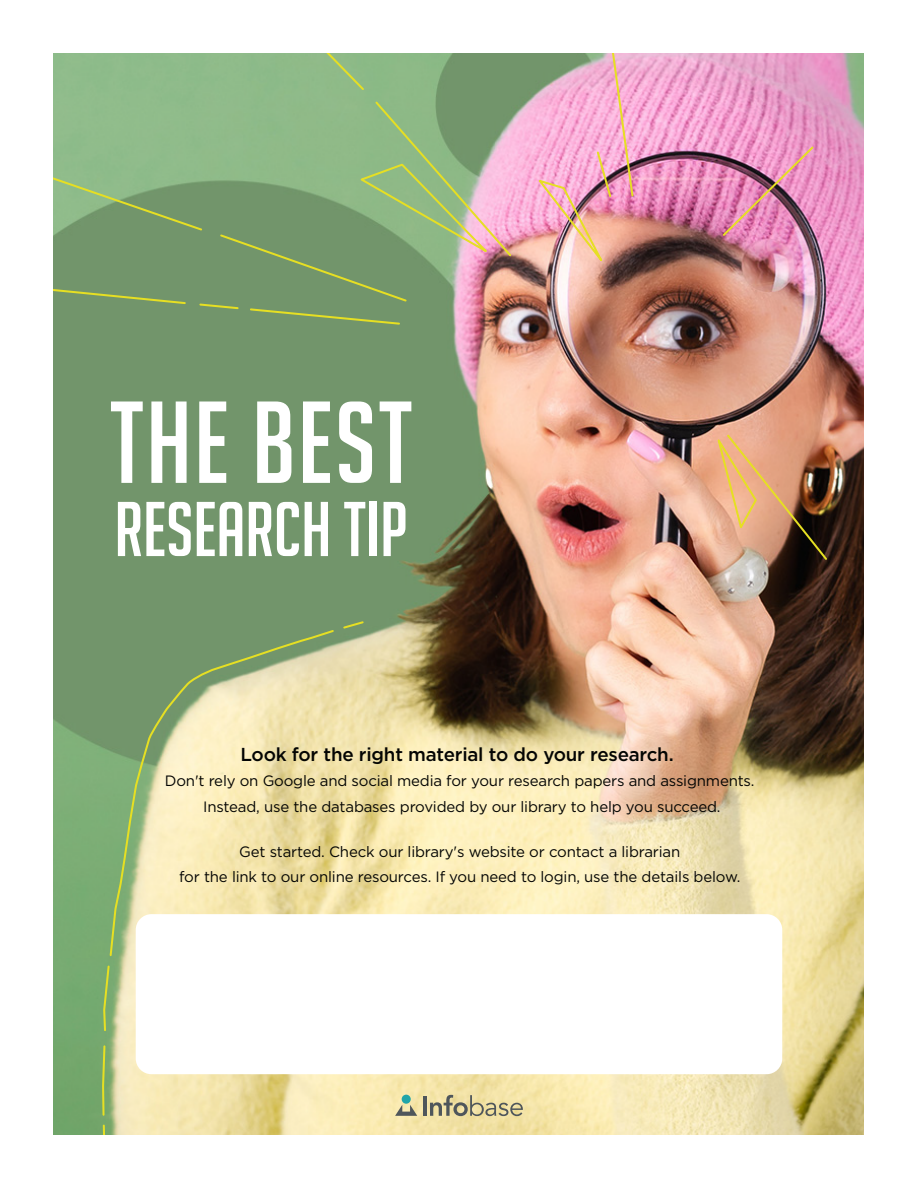
<style>
.page{position:relative;width:918px;height:1188px;background:#fff}
.page>*{position:absolute;margin:0;border:0;box-sizing:border-box;transform-origin:0 0}
.t1{font:113.4px "Big Noodle Titling";letter-spacing:.02em;color:#fff}
.t2{font:75.45px "Big Noodle Titling";color:#fff}
.t3{font:500 18.75px "Gotham";letter-spacing:-.01em;color:#040503}
.t4{font:15px/25.3px "Gotham";letter-spacing:-.01em;color:#040503;text-align:center}
</style>
<div class="page">
<img style="left:54px;top:54px;width:809px;height:1080px">
<img style="left:716px;top:433px;width:113px;height:129px">
<img style="left:534px;top:54px;width:101px;height:209px">
<img style="left:721px;top:145px;width:94px;height:93px">
<svg style="left:314px;top:54px;width:52px;height:38px"></svg>
<svg style="left:108px;top:628px;width:227px;height:329px"></svg>
<svg style="left:102px;top:964px;width:9px;height:68px"></svg>
<svg style="left:101px;top:1044px;width:6px;height:73px"></svg>
<svg style="left:102px;top:1123px;width:4px;height:11px"></svg>
<svg style="left:342px;top:620px;width:23px;height:10px"></svg>
<svg style="left:54px;top:100px;width:459px;height:226px"></svg>
<hr style="left:423px;top:1096px;width:4px;height:20px;background:#4f565b">
<svg style="left:430px;top:1095px;width:93px;height:21px"></svg>
<svg style="left:395px;top:1105px;width:22px;height:11px"></svg>
<div style="left:402px;top:1095px;width:9px;height:9px;background:#20a5a9;border-radius:50%"></div>
<div style="left:136px;top:914px;width:646px;height:160px;background:#fff;border-radius:16px"></div>
<h1 class="t1" style="left:110px;top:382px;width:304px">THE BEST</h1>
<h2 class="t2" style="left:114px;top:489px;width:295px">RESEARCH TIP</h2>
<p class="t3" style="left:240px;top:742px;width:435px">Look for the right material to do your research.</p>
<p class="t4" style="left:165px;top:768px;width:591px">Don't rely on Google and social media for your research papers and assignments.<br>Instead, use the databases provided by our library to help you succeed.</p>
<p class="t4" style="left:179px;top:839px;width:563px">Get started. Check our library's website or contact a librarian<br>for the link to our online resources. If you need to login, use the details below.</p>
</div>
